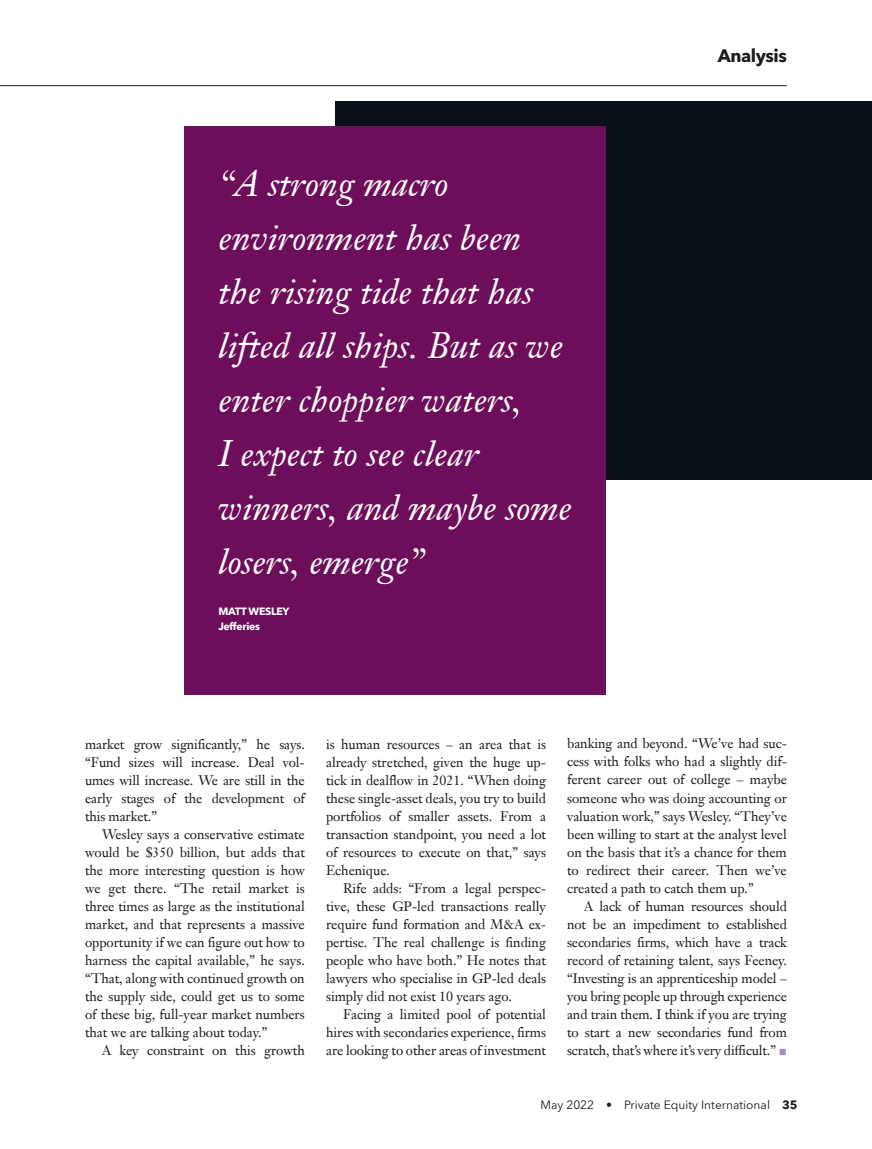
<style>
.page{position:relative;width:872px;height:1149px;background:#fff}
.page>*{position:absolute;margin:0;border:0;box-sizing:border-box;transform-origin:0 0}
.t1{font:italic 36px/54px "Janson Text LT Pro";color:#fff}
.t2{font:700 18px "Avenir Next LT Pro";letter-spacing:-.025em;color:#1d1d1b}
.t3{font:13.5px/18px "Janson Text LT Pro";letter-spacing:-.005em;color:#1d1d1b;text-align:justify}
.t4{font:12px "Avenir Next LT Pro";color:#1d1d1b}
.t5{font:700 10.5px/15px "Avenir Next LT Pro";letter-spacing:-.025em;color:#fff}
.s1{color:#a590c4}
.s2{font-weight:700}
</style>
<div class="page">
<hr style="left:0;top:85px;width:787px;height:1px;background:#1d1d1b">
<div style="left:335px;top:101px;width:537px;height:378px;background:#0b1119"></div>
<div style="left:184px;top:126px;width:422px;height:568px;background:#6d0e5a"></div>
<h1 class="t1" style="left:218px;top:156px;width:355px">“A strong macro environment has been the rising tide that has lifted all ships. But as we enter choppier waters,<br>I expect to see clear winners, and maybe some losers, emerge”</h1>
<p class="t5" style="left:218px;top:603px;width:73px">MATT WESLEY<br>Jefferies</p>
<h2 class="t2" style="left:717px;top:45px;width:71px">Analysis</h2>
<p class="t3" style="left:85px;top:734px;width:221px">market grow significantly,” he says. “Fund sizes will increase. Deal vol&shy;umes will increase. We are still in the early stages of the development of this market.”</p>
<p class="t3" style="left:85px;top:824px;width:221px;text-indent:17px">Wesley says a conservative estimate would be $350 billion, but adds that the more interesting question is how we get there. “The retail market is three times as large as the institutional market, and that represents a massive opportunity if we can figure out how to harness the capital available,” he says. “That, along with continued growth on the supply side, could get us to some of these big, full-year market numbers that we are talking about today.”</p>
<p class="t3" style="left:102px;top:1040px;width:204px">A key constraint on this growth</p>
<p class="t3" style="left:326px;top:734px;width:221px">is human resources – an area that is already stretched, given the huge up&shy;tick in dealflow in 2021. “When doing these single-asset deals, you try to build portfolios of smaller assets. From a transaction standpoint, you need a lot of resources to execute on that,” says Echenique.</p>
<p class="t3" style="left:326px;top:878px;width:221px;text-indent:17px">Rife adds: “From a legal perspec&shy;tive, these GP-led transactions really require fund formation and M&amp;A ex&shy;pertise. The real challenge is finding people who have both.” He notes that lawyers who specialise in GP-led deals simply did not exist 10 years ago.</p>
<p class="t3" style="left:326px;top:1004px;width:221px;text-indent:17px">Facing a limited pool of potential hires with secondaries experience, firms are looking to other areas of investment</p>
<p class="t3" style="left:567px;top:734px;width:221px">banking and beyond. “We’ve had suc&shy;cess with folks who had a slightly dif&shy;ferent career out of college – maybe someone who was doing accounting or valuation work,” says Wesley. “They’ve been willing to start at the analyst level on the basis that it’s a chance for them to redirect their career. Then we’ve created a path to catch them up.”</p>
<p class="t3" style="left:567px;top:896px;width:221px;text-indent:17px">A lack of human resources should not be an impediment to established secondaries firms, which have a track record of retaining talent, says Feeney. “Investing is an apprenticeship model – you bring people up through experience and train them. I think if you are trying to start a new secondaries fund from scratch, that’s where it’s very difficult.” <span class="s1">■</span></p>
<p class="t4" style="left:540px;top:1097px;width:258px">May 2022 • Private Equity International <span class="s2">35</span></p>
</div>
